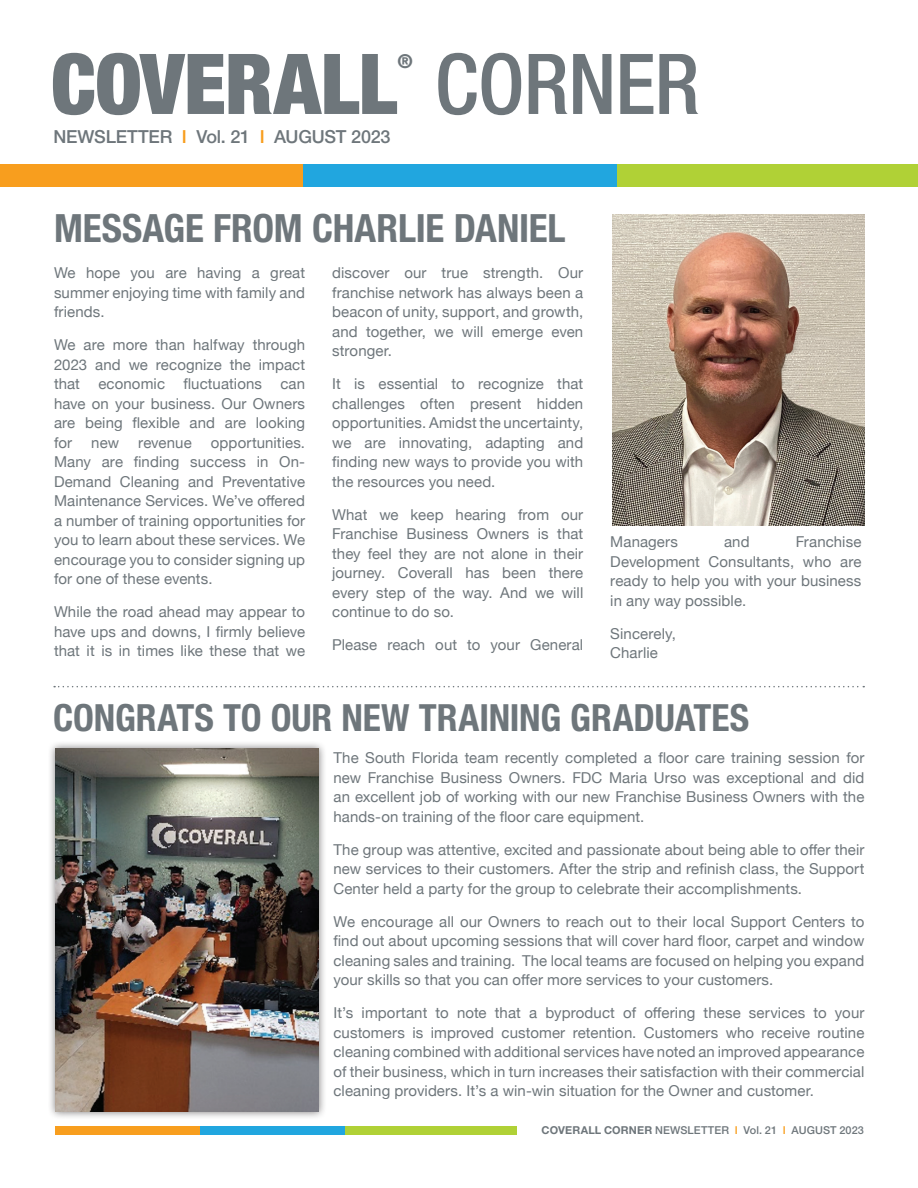
<style>
.page{position:relative;width:918px;height:1188px;background:#fff}
.page>*{position:absolute;margin:0;border:0;box-sizing:border-box;transform-origin:0 0}
.t1{font:900 condensed 84px "Helvetica Neue LT Pro";letter-spacing:-.01em;color:#6e767b}
.t2{font:700 condensed 39px "Helvetica Neue LT Pro";letter-spacing:-.005em;color:#6e767b}
.t3{font:700 condensed 37.5px "Helvetica Neue LT Pro";letter-spacing:-.005em;color:#6e767b}
.t4{font:900 condensed 19.2px "Helvetica Neue LT Pro";color:#6e767b}
.t5{font:500 18px "Helvetica Neue LT Pro";letter-spacing:-.015em;color:#6e767b}
.t6{font:15px/19.5px "Helvetica Neue";letter-spacing:.005em;color:#6e767b;text-align:justify}
.t7{font:500 10.95px "Helvetica Neue LT Pro";letter-spacing:.005em;color:#6e767b}
.s1{font-weight:500}
.s2{color:#f89e1e}
.s3{font-weight:700}
</style>
<div class="page">
<div style="left:345px;top:1127px;width:171px;height:8px;background:#b0d136"></div>
<div style="left:200px;top:1127px;width:145px;height:8px;background:#21a6df"></div>
<div style="left:55px;top:1127px;width:145px;height:8px;background:#f89e1e"></div>
<div style="left:617px;top:164px;width:301px;height:23px;background:#b0d136"></div>
<div style="left:303px;top:164px;width:314px;height:23px;background:#21a6df"></div>
<div style="left:0;top:164px;width:303px;height:23px;background:#f89e1e"></div>
<svg style="left:54px;top:686px;width:810px;height:1px"></svg>
<img style="left:612px;top:214px;width:252px;height:312px">
<div style="left:47px;top:740px;width:280px;height:379px;background:#231f20;opacity:.59"></div>
<img style="left:55px;top:749px;width:264px;height:362px">
<h1 class="t1" style="left:51px;top:32px;width:650px">COVERALL <span class="s1">CORNER</span></h1>
<p class="t4" style="left:398px;top:50px;width:17px">®</p>
<p class="t5" style="left:53px;top:125px;width:339px">NEWSLETTER <span class="s2">I</span> Vol. 21 <span class="s2">I</span> AUGUST 2023</p>
<h2 class="t2" style="left:54px;top:205px;width:513px">MESSAGE FROM CHARLIE DANIEL</h2>
<p class="t6" style="left:54px;top:264px;width:253px">We hope you are having a great summer enjoying time with family and friends.</p>
<p class="t6" style="left:54px;top:336px;width:253px">We are more than halfway through 2023 and we recognize the impact that economic fluctuations can have on your business. Our Owners are being flexible and are looking for</p>
<p class="t6" style="left:54px;top:433px;width:253px;text-indent:157px">opportunities.<br>Many are finding success in On-Demand Cleaning and Preventative Maintenance Services. We’ve offered a number of training opportunities for you to learn about these services. We encourage you to consider signing up for one of these events.</p>
<p class="t6" style="left:54px;top:603px;width:253px">While the road ahead may appear to have ups and downs, I firmly believe that it is in times like these that we</p>
<p class="t6" style="left:91px;top:433px;width:29px">new</p>
<p class="t6" style="left:138px;top:433px;width:55px">revenue</p>
<p class="t6" style="left:332px;top:264px;width:253px">discover our true strength. Our franchise network has always been a beacon of unity, support, and growth, and together, we will emerge even stronger.</p>
<p class="t6" style="left:332px;top:375px;width:253px">It is essential to recognize that challenges often present hidden opportunities. Amidst the uncertainty, we are innovating, adapting and finding new ways to provide you with the resources you need.</p>
<p class="t6" style="left:332px;top:505px;width:253px">What we keep hearing from our Franchise Business Owners is that they feel they are not alone in their journey. Coverall has been there every step of the way. And we will continue to do so.</p>
<p class="t6" style="left:332px;top:636px;width:253px">Please reach out to your General</p>
<p class="t6" style="left:610px;top:533px;width:253px;text-indent:185px">Franchise Development Consultants, who are ready to help you with your business in any way possible.</p>
<p class="t6" style="left:610px;top:624px;width:67px">Sincerely,<br>Charlie</p>
<p class="t6" style="left:610px;top:533px;width:69px">Managers</p>
<p class="t6" style="left:724px;top:533px;width:27px">and</p>
<h3 class="t3" style="left:53px;top:695px;width:698px">CONGRATS TO OUR NEW TRAINING GRADUATES</h3>
<p class="t6" style="left:333px;top:749px;width:533px">The South Florida team recently completed a floor care training session for new Franchise Business Owners. FDC Maria Urso was exceptional and did an excellent job of working with our new Franchise Business Owners with the hands-on training of the floor care equipment.</p>
<p class="t6" style="left:333px;top:840px;width:533px">The group was attentive, excited and passionate about being able to offer their new services to their customers. After the strip and refinish class, the Support Center held a party for the group to celebrate their accomplishments.</p>
<p class="t6" style="left:333px;top:912px;width:533px">We encourage all our Owners to reach out to their local Support Centers to find out about upcoming sessions that will cover hard floor, carpet and window cleaning sales and training. The local teams are focused on helping you expand your skills so that you can offer more services to your customers.</p>
<p class="t6" style="left:333px;top:1004px;width:533px">It’s important to note that a byproduct of offering these services to your customers is improved customer retention. Customers who receive routine cleaning combined with additional services have noted an improved appearance of their business, which in turn increases their satisfaction with their commercial cleaning providers. It’s a win-win situation for the Owner and customer.</p>
<p class="t7" style="left:542px;top:1124px;width:324px"><span class="s3">COVERALL CORNER</span> NEWSLETTER <span class="s2">I</span> Vol. 21 <span class="s2">I</span> AUGUST 2023</p>
</div>
